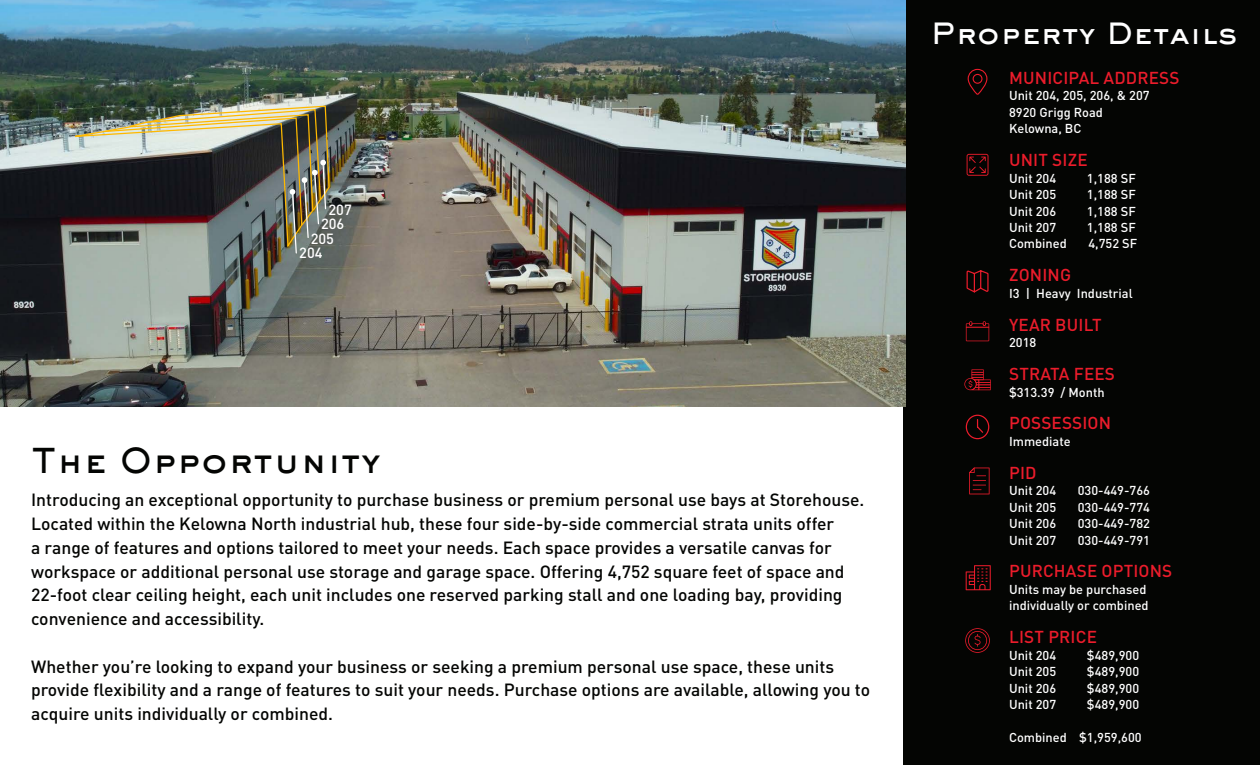
<style>
.page{position:relative;width:1260px;height:765px;background:#fff}
.page>*{position:absolute;margin:0;border:0;box-sizing:border-box;transform-origin:0 0}
.t1{font:800 33.75px "Sackers Gothic Std";color:#040503}
.t2{font:800 28.88px "Sackers Gothic Std";color:#fff}
.t3{font:500 17.5px/23.8px "DINOT";color:#040503}
.t4{font:500 17.12px "DINOT";letter-spacing:.01em;color:#eb1c2b}
.t5{font:500 14.62px "DINOT";color:#fff}
.t6{font:500 12.75px/16.5px "DINOT";color:#fff}
</style>
<div class="page">
<div style="left:904px;top:0;width:356px;height:765px;background:#040503"></div>
<img style="left:0;top:0;width:905px;height:407px">
<svg style="left:967px;top:68px;width:21px;height:27px"></svg>
<svg style="left:966px;top:270px;width:23px;height:23px"></svg>
<svg style="left:965px;top:414px;width:25px;height:26px"></svg>
<svg style="left:965px;top:628px;width:25px;height:25px"></svg>
<svg style="left:966px;top:321px;width:23px;height:20px"></svg>
<svg style="left:967px;top:154px;width:21px;height:22px"></svg>
<svg style="left:972px;top:369px;width:12px;height:4px"></svg>
<svg style="left:964px;top:370px;width:27px;height:20px"></svg>
<svg style="left:969px;top:468px;width:21px;height:26px"></svg>
<svg style="left:966px;top:565px;width:25px;height:25px"></svg>
<img style="left:52px;top:105px;width:278px;height:149px">
<p class="t5" style="left:328px;top:199px;width:25px">207</p>
<p class="t5" style="left:321px;top:213px;width:25px">206</p>
<p class="t5" style="left:311px;top:228px;width:25px">205</p>
<p class="t5" style="left:299px;top:243px;width:25px">204</p>
<p class="t1" style="left:31px;top:438px;width:351px">The Opportunity</p>
<p class="t3" style="left:31px;top:487px;width:835px">Introducing an exceptional opportunity to purchase business or premium personal use bays at Storehouse.<br>Located within the Kelowna North industrial hub, these four side-by-side commercial strata units offer<br>a range of features and options tailored to meet your needs. Each space provides a versatile canvas for workspace or additional personal use storage and garage space. Offering 4,752 square feet of space and 22-foot clear ceiling height, each unit includes one reserved parking stall and one loading bay, providing convenience and accessibility.</p>
<p class="t3" style="left:31px;top:654px;width:841px">Whether you’re looking to expand your business or seeking a premium personal use space, these units provide flexibility and a range of features to suit your needs. Purchase options are available, allowing you to acquire units individually or combined.</p>
<p class="t2" style="left:931px;top:14px;width:308px">Property Details</p>
<p class="t4" style="left:1009px;top:66px;width:172px">MUNICIPAL ADDRESS</p>
<p class="t6" style="left:1009px;top:87px;width:142px">Unit 204, 205, 206, &amp; 207<br>8920 Grigg Road</p>
<p class="t6" style="left:1009px;top:120px;width:74px">Kelowna, BC</p>
<p class="t4" style="left:1009px;top:148px;width:80px">UNIT SIZE</p>
<p class="t6" style="left:1009px;top:169px;width:49px">Unit 204</p>
<p class="t6" style="left:1087px;top:169px;width:50px">1,188 SF</p>
<p class="t6" style="left:1009px;top:186px;width:49px">Unit 205</p>
<p class="t6" style="left:1087px;top:186px;width:50px">1,188 SF</p>
<p class="t6" style="left:1009px;top:202px;width:49px">Unit 206</p>
<p class="t6" style="left:1087px;top:202px;width:50px">1,188 SF</p>
<p class="t6" style="left:1009px;top:219px;width:49px">Unit 207</p>
<p class="t6" style="left:1087px;top:219px;width:50px">1,188 SF</p>
<p class="t6" style="left:1009px;top:235px;width:59px">Combined</p>
<p class="t6" style="left:1088px;top:235px;width:50px">4,752 SF</p>
<p class="t4" style="left:1009px;top:264px;width:64px">ZONING</p>
<p class="t6" style="left:1009px;top:284px;width:125px">I3 | Heavy Industrial</p>
<p class="t4" style="left:1009px;top:313px;width:94px">YEAR BUILT</p>
<p class="t6" style="left:1009px;top:334px;width:29px">2018</p>
<p class="t4" style="left:1009px;top:362px;width:107px">STRATA FEES</p>
<p class="t6" style="left:1009px;top:383px;width:97px">$313.39 / Month</p>
<p class="t4" style="left:1009px;top:412px;width:104px">POSSESSION</p>
<p class="t6" style="left:1009px;top:432px;width:63px">Immediate</p>
<p class="t4" style="left:1009px;top:461px;width:29px">PID</p>
<p class="t6" style="left:1009px;top:482px;width:49px">Unit 204</p>
<p class="t6" style="left:1078px;top:482px;width:74px">030-449-766</p>
<p class="t6" style="left:1009px;top:498px;width:49px">Unit 205</p>
<p class="t6" style="left:1078px;top:498px;width:74px">030-449-774</p>
<p class="t6" style="left:1009px;top:515px;width:49px">Unit 206</p>
<p class="t6" style="left:1078px;top:515px;width:74px">030-449-782</p>
<p class="t6" style="left:1009px;top:531px;width:49px">Unit 207</p>
<p class="t6" style="left:1078px;top:531px;width:74px">030-449-791</p>
<p class="t4" style="left:1009px;top:560px;width:165px">PURCHASE OPTIONS</p>
<p class="t6" style="left:1009px;top:581px;width:141px">Units may be purchased individually or combined</p>
<p class="t4" style="left:1009px;top:625px;width:89px">LIST PRICE</p>
<p class="t6" style="left:1009px;top:646px;width:49px">Unit 204</p>
<p class="t6" style="left:1087px;top:646px;width:54px">$489,900</p>
<p class="t6" style="left:1009px;top:663px;width:49px">Unit 205</p>
<p class="t6" style="left:1087px;top:663px;width:54px">$489,900</p>
<p class="t6" style="left:1009px;top:679px;width:49px">Unit 206</p>
<p class="t6" style="left:1087px;top:679px;width:54px">$489,900</p>
<p class="t6" style="left:1009px;top:696px;width:49px">Unit 207</p>
<p class="t6" style="left:1087px;top:696px;width:54px">$489,900</p>
<p class="t6" style="left:1009px;top:729px;width:134px">Combined $1,959,600</p>
</div>
